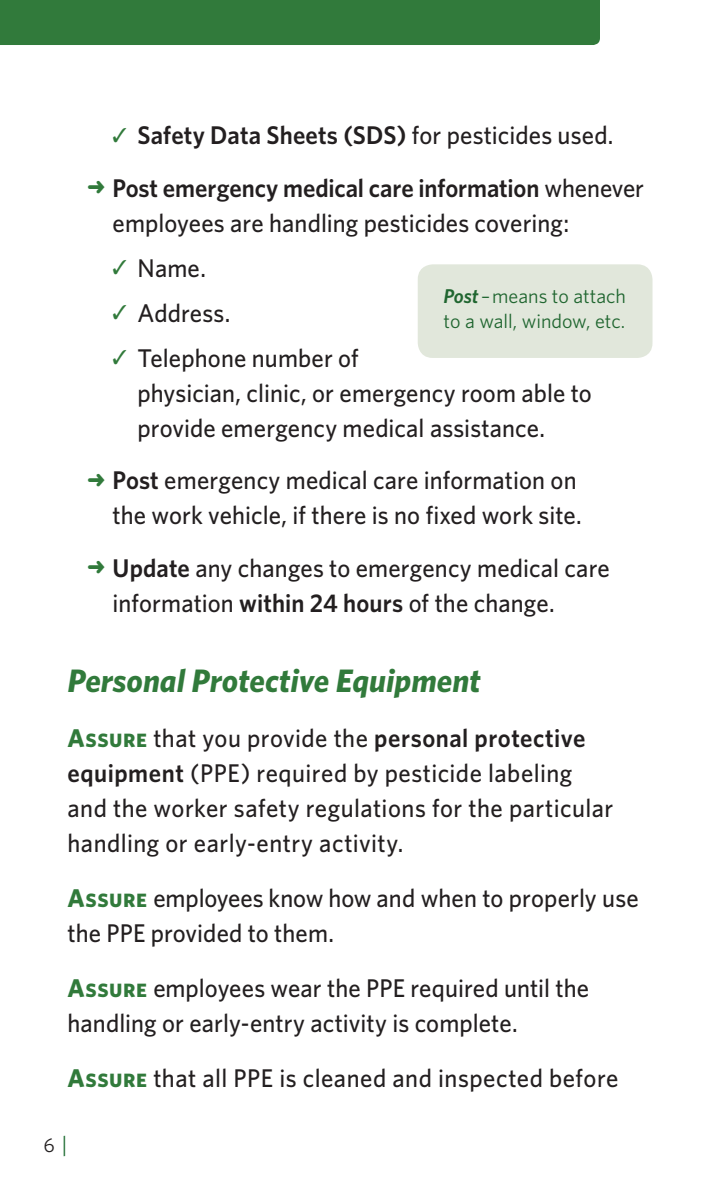
<style>
.page{position:relative;width:720px;height:1193px;background:#fff}
.page>*{position:absolute;margin:0;border:0;box-sizing:border-box;transform-origin:0 0}
.t1{font:italic 700 32.5px "Whitney";color:#317a3b}
.t2{font:500 25.5px/35px "Whitney";letter-spacing:.005em;color:#231f20;scale:.96 1}
.t3{font:600 25.5px "Whitney";letter-spacing:.005em;color:#231f20;scale:.96 1}
.t4{font:20px/25px "Whitney";color:#257138}
.t5{font:20px "Whitney";color:#231f20}
.s1{color:#317a3b}
.s2{font-weight:500}
.s3{font-weight:600}
.s4{font-weight:600;font-style:italic}
.s5{font-family:"Whitney Bold SC";font-weight:400;color:#317a3b}
.s6{font-size:22.5px;color:#257138}
</style>
<div class="page">
<div style="left:0;top:0;width:600px;height:45px;background:#317a3b"></div>
<div style="left:418px;top:264px;width:235px;height:94px;background:#e1e7db;border-radius:15px"></div>
<p class="t3" style="left:112px;top:120px;width:523px"><span class="s1">✓➜</span> Safety Data Sheets (SDS) <span class="s2">for pesticides used.</span></p>
<p class="t2" style="left:112px;top:170px;width:555px;text-indent:-25px"><span class="s1">➜➜</span><span class="s3">Post emergency medical care information</span> whenever employees are handling pesticides covering:</p>
<p class="t2" style="left:112px;top:250px;width:99px"><span class="s1">✓➜</span> Name.</p>
<p class="t4" style="left:444px;top:283px;width:184px"><span class="s4">Post</span> – means to attach to a wall, window, etc.</p>
<p class="t2" style="left:112px;top:295px;width:124px"><span class="s1">✓➜</span> Address.</p>
<p class="t2" style="left:138px;top:340px;width:475px;text-indent:-25px"><span class="s1">✓➜</span> Telephone number of<br>physician, clinic, or emergency room able to provide emergency medical assistance.</p>
<p class="t2" style="left:88px;top:462px;width:516px;text-align:right"><span class="s1">➜➜</span><span class="s3">Post</span> emergency medical care information on the work vehicle, if there is no fixed work site.</p>
<p class="t2" style="left:112px;top:550px;width:519px;text-indent:-25px"><span class="s1">➜➜</span><span class="s3">Update</span> any changes to emergency medical care information <span class="s3">within 24 hours</span> of the change.</p>
<h3 class="t1" style="left:68px;top:661px;width:415px">Personal Protective Equipment</h3>
<p class="t2" style="left:67px;top:720px;width:570px"><span class="s5">Assure</span> that you provide the <span class="s3">personal protective equipment</span> (PPE) required by pesticide labeling and the worker safety regulations for the particular handling or early-entry activity.</p>
<p class="t2" style="left:67px;top:880px;width:597px"><span class="s5">Assure</span> employees know how and when to properly use the PPE provided to them.</p>
<p class="t2" style="left:67px;top:970px;width:545px"><span class="s5">Assure</span> employees wear the PPE required until the handling or early-entry activity is complete.</p>
<p class="t2" style="left:67px;top:1060px;width:576px"><span class="s5">Assure</span> that all PPE is cleaned and inspected before</p>
<p class="t5" style="left:43px;top:1133px;width:26px">6 <span class="s6">|</span></p>
</div>
